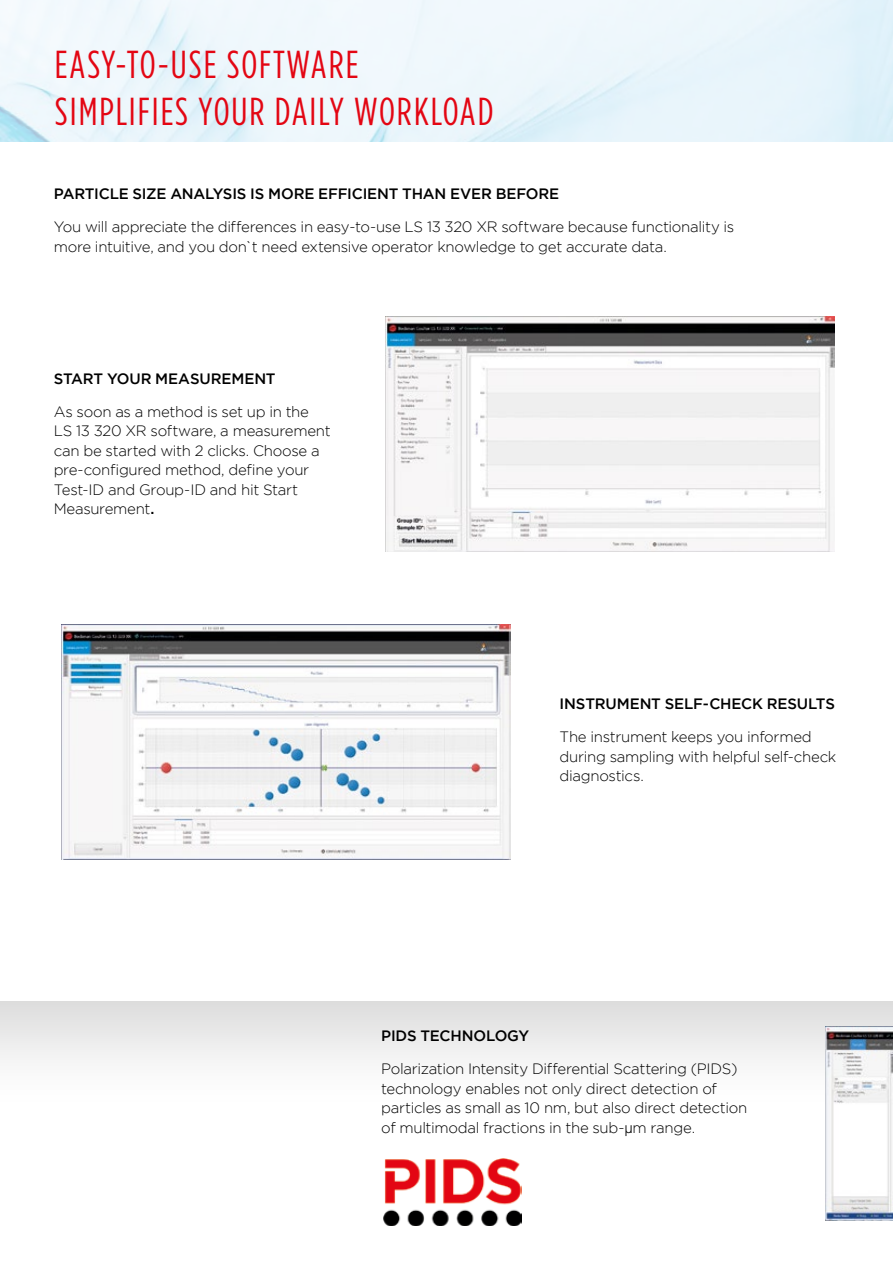
<style>
.page{position:relative;width:893px;height:1263px;background:#fff}
.page>*{position:absolute;margin:0;border:0;box-sizing:border-box;transform-origin:0 0}
.t1{font:39px/46.8px "Gotham Condensed";letter-spacing:.05em;color:#e30613}
.t2{font:300 15px/19.5px "Gotham";letter-spacing:-.02em;color:#000}
.t3{font:500 15px "Gotham";letter-spacing:-.015em;color:#000}
.s1{font-weight:500}
.s2{font-family:"Arial MT Std"}
</style>
<div class="page">
<div style="left:0;top:1001px;width:893px;height:262px;background:linear-gradient(to bottom,#ececec,#fff)"></div>
<img style="left:825px;top:1026px;width:68px;height:194px">
<img style="left:383px;top:1158px;width:139px;height:67px">
<img style="left:61px;top:624px;width:449px;height:235px">
<img style="left:386px;top:316px;width:449px;height:236px">
<h1 class="t1" style="left:55px;top:40px;width:440px">EASY-TO-USE SOFTWARE<br>SIMPLIFIES YOUR DAILY WORKLOAD</h1>
<p class="t3" style="left:54px;top:185px;width:507px">PARTICLE SIZE ANALYSIS IS MORE EFFICIENT THAN EVER BEFORE</p>
<p class="t2" style="left:54px;top:217px;width:682px">You will appreciate the differences in easy-to-use LS 13 320 XR software because functionality is more intuitive, and you don`t need extensive operator knowledge to get accurate data.</p>
<p class="t3" style="left:54px;top:370px;width:223px">START YOUR MEASUREMENT</p>
<p class="t2" style="left:54px;top:401px;width:278px">As soon as a method is set up in the<br>LS 13 320 XR software, a measurement can be started with 2 clicks. Choose a pre-configured method, define your<br>Test-ID and Group-ID and hit Start<br>Measurement<span class="s1">.</span></p>
<p class="t3" style="left:560px;top:696px;width:277px">INSTRUMENT SELF-CHECK RESULTS</p>
<p class="t2" style="left:560px;top:727px;width:278px">The instrument keeps you informed during sampling with helpful self-check diagnostics.</p>
<p class="t3" style="left:381px;top:1027px;width:150px">PIDS TECHNOLOGY</p>
<p class="t2" style="left:381px;top:1059px;width:368px">Polarization Intensity Differential Scattering (PIDS) technology enables not only direct detection of particles as small as 10 nm, but also direct detection of multimodal fractions in the sub-<span class="s2">µ</span>m range.</p>
</div>
